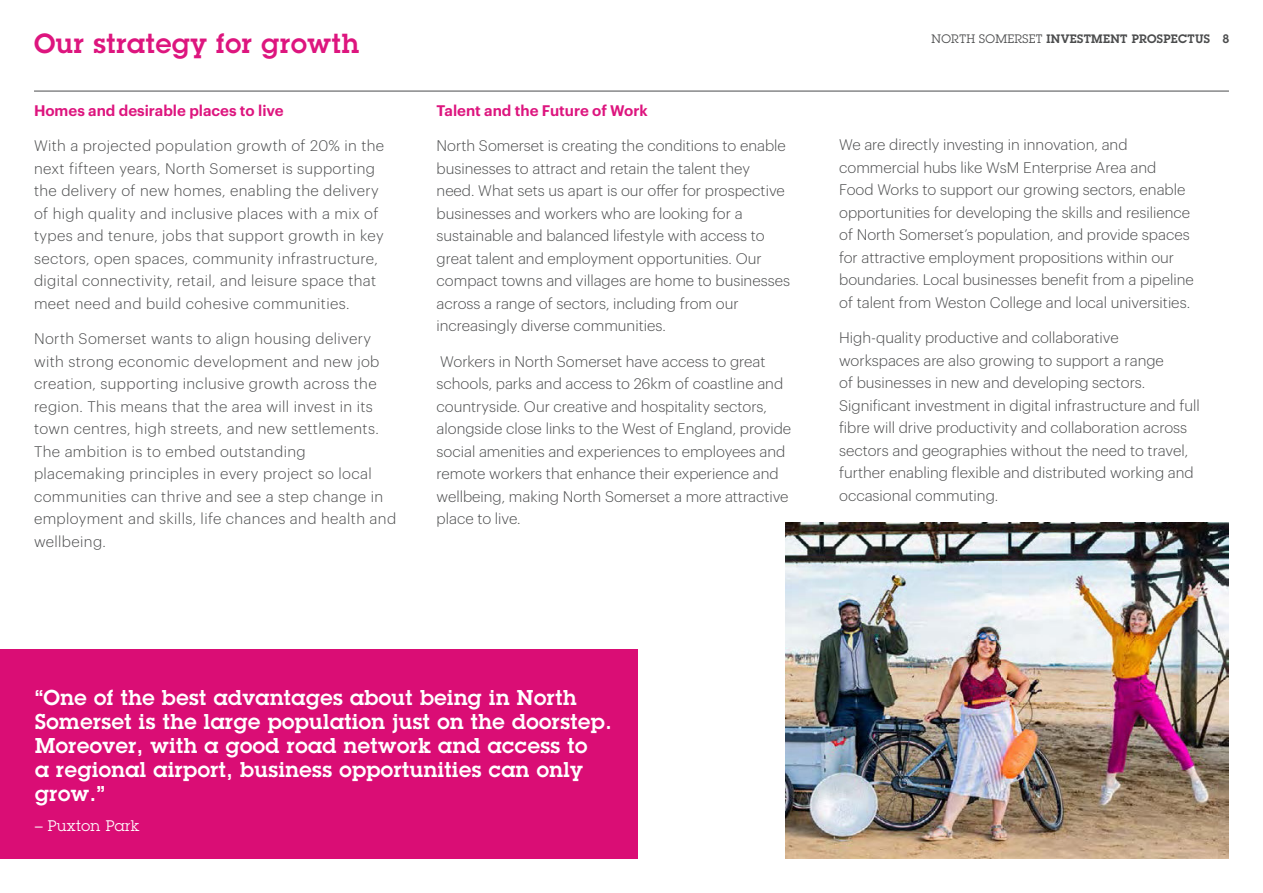
<style>
.page{position:relative;width:1263px;height:893px;background:#fff}
.page>*{position:absolute;margin:0;border:0;box-sizing:border-box;transform-origin:0 0}
.t1{font:600 27px "Lubalin Graph Std";letter-spacing:.025em;color:#dd157e}
.t2{font:600 21px/24px "Lubalin Graph Std";letter-spacing:.025em;color:#fff}
.t3{font:300 15px/22.5px "Graphik";color:#4b4c4d}
.t4{font:300 15px/22.5px "Graphik";letter-spacing:.025em;color:#4b4c4d}
.t5{font:600 15px "Graphik";color:#dd157e}
.t6{font:15px "Lubalin Graph Std";letter-spacing:.025em;color:#fff}
.t7{font:600 12px "Lubalin Graph Std";letter-spacing:.025em;color:#4b4c4d}
.s1{font-weight:400}
</style>
<div class="page">
<img style="left:785px;top:523px;width:444px;height:336px">
<hr style="left:34px;top:91px;width:1195px;height:1px;background:#4b4c4d">
<div style="left:0;top:649px;width:638px;height:210px;background:#da0d75"></div>
<p class="t1" style="left:34px;top:26px;width:326px">Our strategy for growth</p>
<p class="t5" style="left:34px;top:99px;width:251px">Homes and desirable places to live</p>
<p class="t4" style="left:34px;top:134px;width:352px">With a projected population growth of 20% in the next fifteen years, North Somerset is supporting the delivery of new homes, enabling the delivery of high quality and inclusive places with a mix of types and tenure, jobs that support growth in key sectors, open spaces, community infrastructure, digital connectivity, retail, and leisure space that meet need and build cohesive communities.</p>
<p class="t4" style="left:34px;top:326px;width:364px">North Somerset wants to align housing delivery with strong economic development and new job creation, supporting inclusive growth across the region. This means that the area will invest in its town centres, high streets, and new settlements.<br>The ambition is to embed outstanding placemaking principles in every project so local communities can thrive and see a step change in employment and skills, life chances and health and wellbeing.</p>
<p class="t5" style="left:437px;top:99px;width:213px">Talent and the Future of Work</p>
<p class="t3" style="left:437px;top:134px;width:355px">North Somerset is creating the conditions to enable businesses to attract and retain the talent they need. What sets us apart is our offer for prospective businesses and workers who are looking for a sustainable and balanced lifestyle with access to great talent and employment opportunities. Our compact towns and villages are home to businesses across a range of sectors, including from our increasingly diverse communities.</p>
<p class="t3" style="left:437px;top:349px;width:356px">Workers in North Somerset have access to great schools, parks and access to 26km of coastline and countryside. Our creative and hospitality sectors, alongside close links to the West of England, provide social amenities and experiences to employees and remote workers that enhance their experience and wellbeing, making North Somerset a more attractive place to live.</p>
<p class="t7" style="left:931px;top:30px;width:299px"><span class="s1">NORTH SOMERSET</span> INVESTMENT PROSPECTUS 8</p>
<p class="t3" style="left:839px;top:133px;width:356px">We are directly investing in innovation, and commercial hubs like WsM Enterprise Area and Food Works to support our growing sectors, enable opportunities for developing the skills and resilience of North Somerset’s population, and provide spaces for attractive employment propositions within our boundaries. Local businesses benefit from a pipeline of talent from Weston College and local universities.</p>
<p class="t3" style="left:839px;top:325px;width:362px">High-quality productive and collaborative workspaces are also growing to support a range<br>of businesses in new and developing sectors.<br>Significant investment in digital infrastructure and full fibre will drive productivity and collaboration across sectors and geographies without the need to travel, further enabling flexible and distributed working and occasional commuting.</p>
<p class="t2" style="left:35px;top:685px;width:578px">“One of the best advantages about being in North Somerset is the large population just on the doorstep.<br>Moreover, with a good road network and access to<br>a regional airport, business opportunities can only grow.”</p>
<p class="t6" style="left:35px;top:816px;width:106px">– Puxton Park</p>
</div>
